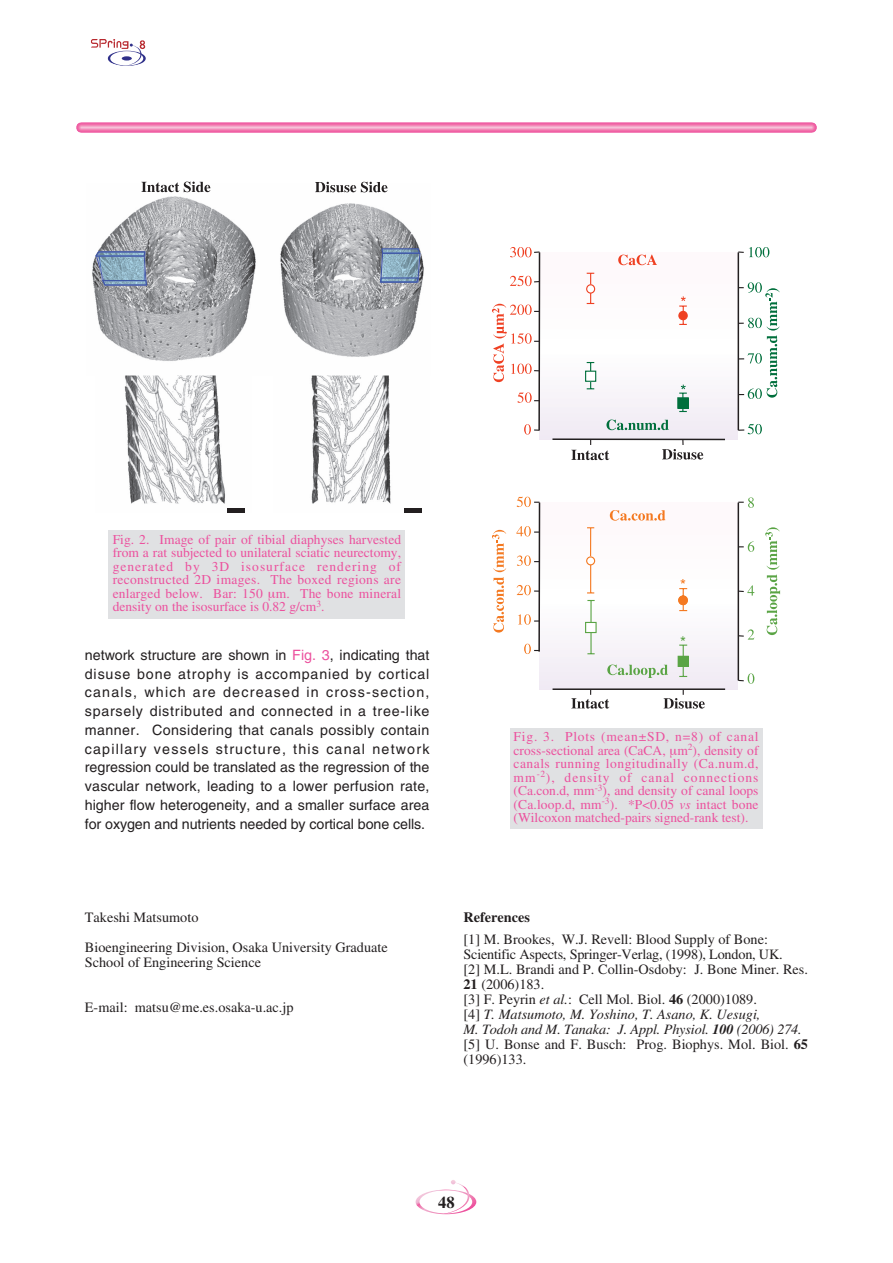
<style>
.page{position:relative;width:893px;height:1263px;background:#fff}
.page>*{position:absolute;margin:0;border:0;box-sizing:border-box;transform-origin:0 0}
.t1{font:700 16.5px "Times";color:#231f20}
.t2{font:14.25px/15px "Times";color:#231f20}
.t3{font:14.25px/18.8px "Helvetica";letter-spacing:-.005em;color:#231f20;text-align:justify}
.t4{font:700 14.25px "Times";color:#231f20}
.t5{font:13.5px/13.5px "Times";color:#ec519e;text-align:justify}
.s1{color:#ec519e}
.s2{font-style:italic}
.s3{font-weight:700}
.s4{font-weight:700;font-style:italic}
</style>
<div class="page">
<svg style="left:415px;top:1180px;width:61px;height:34px"></svg>
<svg style="left:91px;top:39px;width:55px;height:27px"></svg>
<svg style="left:76px;top:122px;width:740px;height:11px;background:#f17ab1"></svg>
<hr style="left:81px;top:126px;width:730px;height:3px;background:#f5adce">
<hr style="left:81px;top:127px;width:730px;height:1px;background:#f7c2d9">
<div style="left:109px;top:530px;width:296px;height:89px;background:#e0e1e3"></div>
<div style="left:510px;top:728px;width:252px;height:101px;background:#e0e1e3"></div>
<img style="left:311px;top:376px;width:111px;height:136px">
<hr style="left:404px;top:508px;width:17px;height:4px;background:#231f20">
<img style="left:280px;top:187px;width:144px;height:189px">
<svg style="left:380px;top:248px;width:40px;height:35px"></svg>
<img style="left:124px;top:376px;width:121px;height:136px">
<hr style="left:227px;top:508px;width:17px;height:4px;background:#231f20">
<img style="left:92px;top:187px;width:164px;height:189px">
<img style="left:96px;top:255px;width:51px;height:31px">
<img style="left:99px;top:257px;width:46px;height:24px">
<svg style="left:95px;top:251px;width:50px;height:6px"></svg>
<svg style="left:102px;top:280px;width:45px;height:6px"></svg>
<svg style="left:141px;top:182px;width:69px;height:10px"></svg>
<svg style="left:315px;top:182px;width:72px;height:10px"></svg>
<div style="left:539px;top:252px;width:198px;height:187px;background:linear-gradient(to right,#fbf8fb,#fbf8fb)"></div>
<div style="left:539px;top:503px;width:198px;height:187px;background:linear-gradient(to right,#fbf8fb,#fbf8fb)"></div>
<hr style="left:737px;top:252px;width:2px;height:178px;background:#231f20">
<hr style="left:737px;top:503px;width:2px;height:177px;background:#231f20">
<hr style="left:538px;top:252px;width:2px;height:178px;background:#231f20">
<hr style="left:538px;top:503px;width:2px;height:149px;background:#231f20">
<hr style="left:552px;top:438px;width:173px;height:2px;background:#231f20">
<svg style="left:586px;top:362px;width:8px;height:9px"></svg>
<svg style="left:586px;top:382px;width:8px;height:7px"></svg>
<div style="left:585px;top:371px;width:10px;height:10px;background:#fff"></div>
<div style="left:585px;top:371px;width:11px;height:11px;border:1px solid #006f3c"></div>
<svg style="left:586px;top:273px;width:8px;height:11px"></svg>
<svg style="left:586px;top:293px;width:8px;height:11px"></svg>
<div style="left:586px;top:285px;width:8px;height:8px;background:#fff;border-radius:4px"></div>
<div style="left:586px;top:284px;width:9px;height:10px;border:1px solid #ef4022;border-radius:50%"></div>
<svg style="left:587px;top:527px;width:7px;height:29px"></svg>
<svg style="left:587px;top:565px;width:7px;height:29px"></svg>
<div style="left:586px;top:557px;width:8px;height:8px;background:#fff;border-radius:4px"></div>
<div style="left:586px;top:556px;width:9px;height:9px;border:1px solid #f47921;border-radius:50%"></div>
<svg style="left:587px;top:600px;width:7px;height:22px"></svg>
<svg style="left:587px;top:633px;width:7px;height:21px"></svg>
<div style="left:585px;top:622px;width:11px;height:11px;background:#fff"></div>
<div style="left:585px;top:622px;width:11px;height:11px;border:1px solid #5aa445"></div>
<svg style="left:679px;top:409px;width:7px;height:3px"></svg>
<div style="left:677px;top:398px;width:11px;height:10px;background:#006f3c"></div>
<div style="left:677px;top:397px;width:11px;height:12px;border:1px solid #006f3c"></div>
<svg style="left:679px;top:319px;width:7px;height:6px"></svg>
<div style="left:679px;top:311px;width:8px;height:9px;background:#ef4022;border-radius:4px"></div>
<div style="left:678px;top:311px;width:9px;height:9px;border:1px solid #ef4022;border-radius:50%"></div>
<svg style="left:679px;top:604px;width:8px;height:7px"></svg>
<div style="left:679px;top:596px;width:8px;height:8px;background:#f47921;border-radius:4px"></div>
<div style="left:678px;top:595px;width:10px;height:10px;border:2px solid #f47921;border-radius:4px"></div>
<div style="left:678px;top:596px;width:9px;height:9px;border:1px solid #f47921;border-radius:50%"></div>
<svg style="left:679px;top:667px;width:8px;height:10px"></svg>
<div style="left:678px;top:656px;width:10px;height:10px;background:#5aa445"></div>
<div style="left:677px;top:656px;width:11px;height:11px;border:1px solid #5aa445"></div>
<svg style="left:679px;top:296px;width:7px;height:15px"></svg>
<svg style="left:679px;top:385px;width:7px;height:13px"></svg>
<svg style="left:679px;top:579px;width:8px;height:16px"></svg>
<svg style="left:679px;top:636px;width:8px;height:21px"></svg>
<hr style="left:552px;top:688px;width:173px;height:2px;background:#231f20">
<svg style="left:571px;top:440px;width:38px;height:20px"></svg>
<svg style="left:571px;top:690px;width:38px;height:19px"></svg>
<svg style="left:606px;top:420px;width:62px;height:10px"></svg>
<svg style="left:609px;top:510px;width:56px;height:11px"></svg>
<svg style="left:492px;top:530px;width:14px;height:103px"></svg>
<svg style="left:607px;top:665px;width:61px;height:13px"></svg>
<svg style="left:765px;top:527px;width:15px;height:108px"></svg>
<svg style="left:662px;top:440px;width:41px;height:20px"></svg>
<svg style="left:618px;top:255px;width:39px;height:10px"></svg>
<svg style="left:663px;top:690px;width:41px;height:19px"></svg>
<svg style="left:510px;top:247px;width:29px;height:10px"></svg>
<svg style="left:510px;top:276px;width:29px;height:10px"></svg>
<svg style="left:492px;top:304px;width:47px;height:78px"></svg>
<svg style="left:517px;top:392px;width:22px;height:11px"></svg>
<svg style="left:524px;top:424px;width:15px;height:11px"></svg>
<svg style="left:516px;top:497px;width:23px;height:10px"></svg>
<svg style="left:516px;top:526px;width:23px;height:10px"></svg>
<svg style="left:517px;top:556px;width:22px;height:10px"></svg>
<svg style="left:516px;top:585px;width:23px;height:10px"></svg>
<svg style="left:518px;top:614px;width:21px;height:11px"></svg>
<svg style="left:524px;top:644px;width:15px;height:10px"></svg>
<svg style="left:749px;top:247px;width:20px;height:10px"></svg>
<svg style="left:739px;top:282px;width:40px;height:117px"></svg>
<svg style="left:738px;top:424px;width:23px;height:10px"></svg>
<svg style="left:738px;top:497px;width:16px;height:11px"></svg>
<svg style="left:739px;top:541px;width:15px;height:11px"></svg>
<svg style="left:739px;top:585px;width:15px;height:11px"></svg>
<svg style="left:739px;top:629px;width:15px;height:11px"></svg>
<svg style="left:738px;top:673px;width:16px;height:11px"></svg>
<p class="t5" style="left:113px;top:534px;width:290px">Fig. 2. Image of pair of tibial diaphyses harvested from a rat subjected to unilateral sciatic neurectomy, generated by 3D isosurface rendering of reconstructed 2D images. The boxed regions are enlarged below. Bar: 150 m. The bone mineral density on the isosurface is 0.82 g/cm<sup>3</sup>.</p>
<p class="t3" style="left:85px;top:647px;width:346px">network structure are shown in <span class="s1">Fig. 3</span>, indicating that disuse bone atrophy is accompanied by cortical canals, which are decreased in cross-section, sparsely distributed and connected in a tree-like manner. Considering that canals possibly contain capillary vessels structure, this canal network regression could be translated as the regression of the vascular network, leading to a lower perfusion rate, higher flow heterogeneity, and a smaller surface area for oxygen and nutrients needed by cortical bone cells.</p>
<p class="t2" style="left:85px;top:903px;width:304px;line-height:30px">Takeshi Matsumoto<br>Bioengineering Division, Osaka University Graduate</p>
<p class="t2" style="left:85px;top:956px;width:178px">School of Engineering Science</p>
<p class="t2" style="left:85px;top:1001px;width:210px">E-mail: matsu@me.es.osaka-u.ac.jp</p>
<p class="t5" style="left:513px;top:731px;width:246px">Fig. 3. Plots (mean±SD, n=8) of canal cross-sectional area (CaCA, m<sup>2</sup>), density of canals running longitudinally (Ca.num.d, mm<sup>-2</sup>), density of canal connections (Ca.con.d, mm<sup>-3</sup>), and density of canal loops (Ca.loop.d, mm<sup>-3</sup>). *P&lt;0.05 <span class="s2">vs</span> intact bone (Wilcoxon matched-pairs signed-rank test).</p>
<p class="t4" style="left:463px;top:912px;width:68px">References</p>
<p class="t2" style="left:463px;top:933px;width:346px">[1] M. Brookes, W.J. Revell: Blood Supply of Bone:<br>Scientific Aspects, Springer-Verlag, (1998), London, UK.<br>[2] M.L. Brandi and P. Collin-Osdoby: J. Bone Miner. Res.<br><span class="s3">21</span> (2006)183.<br>[3] F. Peyrin <span class="s2">et al.</span>: Cell Mol. Biol. <span class="s3">46</span> (2000)1089.<br>[4] <span class="s2">T. Matsumoto, M. Yoshino, T. Asano, K. Uesugi,<br>M. Todoh and M. Tanaka: J. Appl. Physiol.</span> <span class="s4">100</span> <span class="s2">(2006) 274. </span>[5] U. Bonse and F. Busch: Prog. Biophys. Mol. Biol. <span class="s3">65 </span>(1996)133.</p>
<p class="t1" style="left:438px;top:1196px;width:18px">48</p>
</div>
